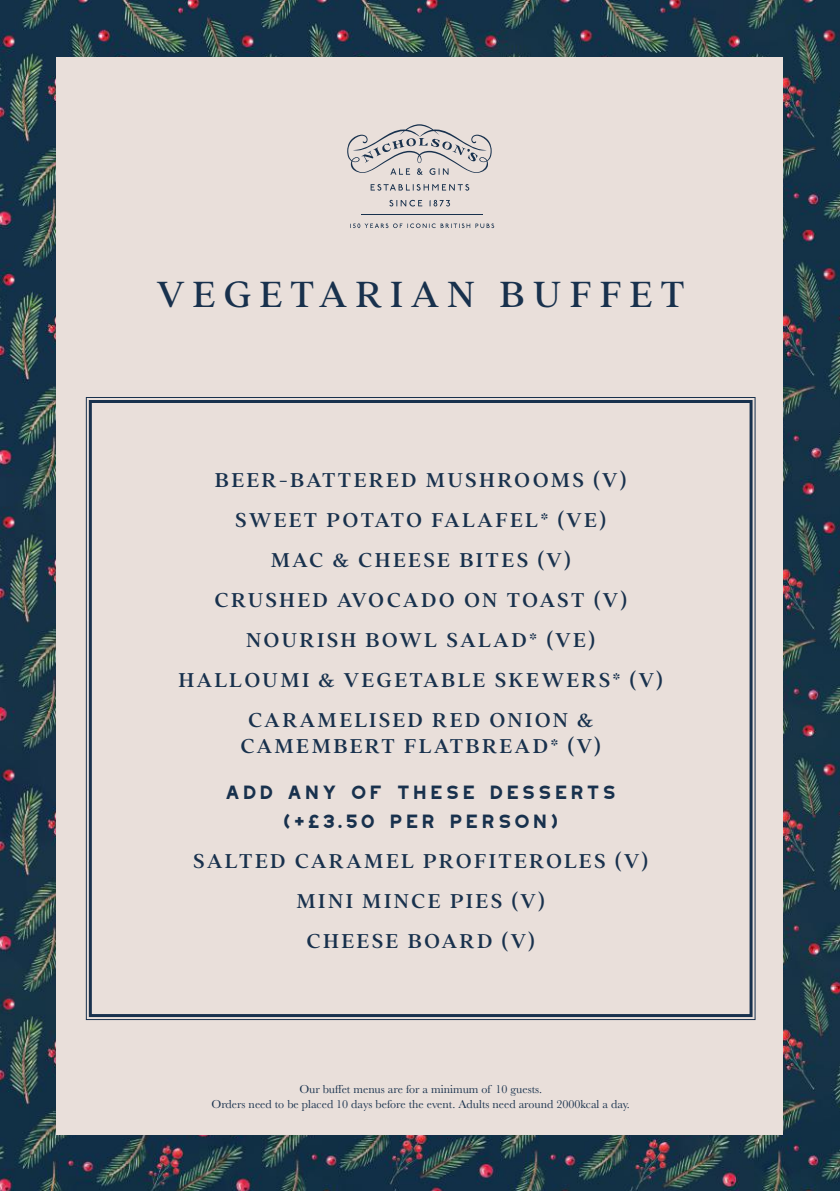
<style>
.page{position:relative;width:840px;height:1191px;background:#fff}
.page>*{position:absolute;margin:0;border:0;box-sizing:border-box;transform-origin:0 0}
.t1{font:40px "Addington CF";letter-spacing:.2em;color:#18314d}
.t2{font:700 24px/28.8px "Westmount";color:#18314d;text-align:center}
.t3{font:500 22px/40px "Addington CF";letter-spacing:.1em;color:#18314d;text-align:center}
.t4{font:12px/14.4px "Baskerville";color:#18314d;text-align:center}
</style>
<div class="page">
<img style="left:0;top:0;width:839px;height:1191px">
<div style="left:57px;top:57px;width:725px;height:1077px;background:#e9dfda"></div>
<svg style="left:350px;top:223px;width:144px;height:5px"></svg>
<svg style="left:370px;top:184px;width:99px;height:7px"></svg>
<svg style="left:389px;top:200px;width:33px;height:6px"></svg>
<svg style="left:429px;top:200px;width:21px;height:6px"></svg>
<hr style="left:361px;top:215px;width:121px;height:1px;background:#18314d">
<svg style="left:347px;top:124px;width:144px;height:51px"></svg>
<svg style="left:85px;top:397px;width:670px;height:623px"></svg>
<div style="left:89px;top:400px;width:663px;height:617px;border:3px solid #18314d"></div>
<h1 class="t1" style="left:157px;top:265px;width:529px">VEGETARIAN BUFFET</h1>
<p class="t3" style="left:178px;top:459px;width:486px">BEER-BATTERED MUSHROOMS (V)<br>SWEET POTATO FALAFEL* (VE)<br>MAC &amp; CHEESE BITES (V)<br>CRUSHED AVOCADO ON TOAST (V)<br>NOURISH BOWL SALAD* (VE)<br>HALLOUMI &amp; VEGETABLE SKEWERS* (V)<br>CARAMELISED RED ONION &amp;</p>
<p class="t3" style="left:240px;top:725px;width:362px">CAMEMBERT FLATBREAD* (V)</p>
<p class="t2" style="left:223px;top:777px;width:395px">ADD ANY OF THESE DESSERTS (+£3.50 PER PERSON)</p>
<p class="t3" style="left:193px;top:840px;width:456px">SALTED CARAMEL PROFITEROLES (V)<br>MINI MINCE PIES (V)<br>CHEESE BOARD (V)</p>
<p class="t4" style="left:211px;top:1082px;width:419px">Our buffet menus are for a minimum of 10 guests.<br>Orders need to be placed 10 days before the event. Adults need around 2000kcal a day.</p>
</div>
